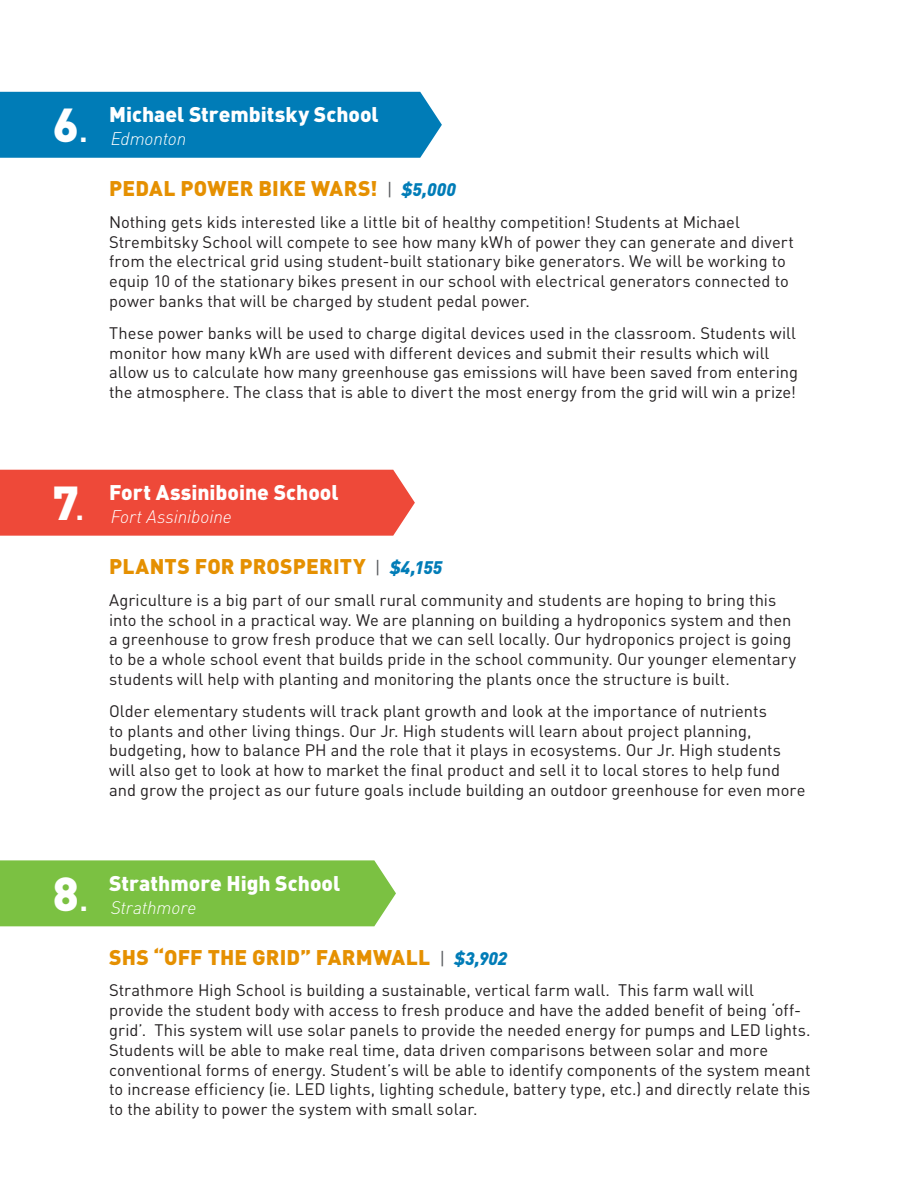
<style>
.page{position:relative;width:918px;height:1188px;background:#fff}
.page>*{position:absolute;margin:0;border:0;box-sizing:border-box;transform-origin:0 0}
.t1{font:900 46.95px "DIN Pro";color:#fff}
.t2{font:900 21px "DIN Pro";letter-spacing:.005em;color:#e59001}
.t3{font:900 21px "DIN Pro";color:#fff}
.t4{font:italic 300 18px "DIN Pro";letter-spacing:-.005em;color:#fff}
.t5{font:16.5px/19.8px "DIN Pro";color:#231f20}
.s1{font-weight:400}
.s2{font-weight:400;font-size:18px;color:#595c5f}
.s3{font-style:italic;font-size:18px;color:#007cb7}
</style>
<div class="page">
<div style="left:0;top:92px;width:442px;height:66px;background:#007cb7"></div>
<div style="left:0;top:470px;width:415px;height:66px;background:#ee4939"></div>
<div style="left:0;top:860px;width:396px;height:66px;background:#7bc142"></div>
<p class="t1" style="left:53px;top:85px;width:39px">6<span class="s1">.</span></p>
<p class="t3" style="left:109px;top:97px;width:271px">Michael Strembitsky School</p>
<p class="t4" style="left:111px;top:125px;width:77px">Edmonton</p>
<p class="t2" style="left:109px;top:170px;width:348px">PEDAL POWER BIKE WARS! <span class="s2">|</span> <span class="s3">$5,000</span></p>
<p class="t5" style="left:109px;top:210px;width:686px">Nothing gets kids interested like a little bit of healthy competition! Students at Michael Strembitsky School will compete to see how many kWh of power they can generate and divert from the electrical grid using student-built stationary bike generators. We will be working to equip 10 of the stationary bikes present in our school with electrical generators connected to power banks that will be charged by student pedal power.</p>
<p class="t5" style="left:109px;top:321px;width:690px">These power banks will be used to charge digital devices used in the classroom. Students will monitor how many kWh are used with different devices and submit their results which will allow us to calculate how many greenhouse gas emissions will have been saved from entering the atmosphere. The class that is able to divert the most energy from the grid will win a prize!</p>
<p class="t1" style="left:53px;top:463px;width:35px">7<span class="s1">.</span></p>
<p class="t3" style="left:109px;top:475px;width:231px">Fort Assiniboine School</p>
<p class="t4" style="left:111px;top:503px;width:123px">Fort Assiniboine</p>
<p class="t2" style="left:109px;top:548px;width:335px">PLANTS FOR PROSPERITY <span class="s2">|</span> <span class="s3">$4,155</span></p>
<p class="t5" style="left:109px;top:588px;width:688px">Agriculture is a big part of our small rural community and students are hoping to bring this into the school in a practical way. We are planning on building a hydroponics system and then a greenhouse to grow fresh produce that we can sell locally. Our hydroponics project is going to be a whole school event that builds pride in the school community. Our younger elementary students will help with planting and monitoring the plants once the structure is built.</p>
<p class="t5" style="left:109px;top:699px;width:698px">Older elementary students will track plant growth and look at the importance of nutrients<br>to plants and other living things. Our Jr. High students will learn about project planning, budgeting, how to balance PH and the role that it plays in ecosystems. Our Jr. High students will also get to look at how to market the final product and sell it to local stores to help fund and grow the project as our future goals include building an outdoor greenhouse for even more</p>
<p class="t1" style="left:53px;top:853px;width:39px">8<span class="s1">.</span></p>
<p class="t3" style="left:109px;top:865px;width:233px">Strathmore High School</p>
<p class="t4" style="left:111px;top:894px;width:87px">Strathmore</p>
<p class="t2" style="left:109px;top:939px;width:400px">SHS “OFF THE GRID” FARMWALL <span class="s2">|</span> <span class="s3">$3,902</span></p>
<p class="t5" style="left:109px;top:979px;width:703px">Strathmore High School is building a sustainable, vertical farm wall. This farm wall will provide the student body with access to fresh produce and have the added benefit of being ‘off&shy;grid’. This system will use solar panels to provide the needed energy for pumps and LED lights.<br>Students will be able to make real time, data driven comparisons between solar and more conventional forms of energy. Student’s will be able to identify components of the system meant to increase efficiency (ie. LED lights, lighting schedule, battery type, etc.) and directly relate this to the ability to power the system with small solar.</p>
</div>
